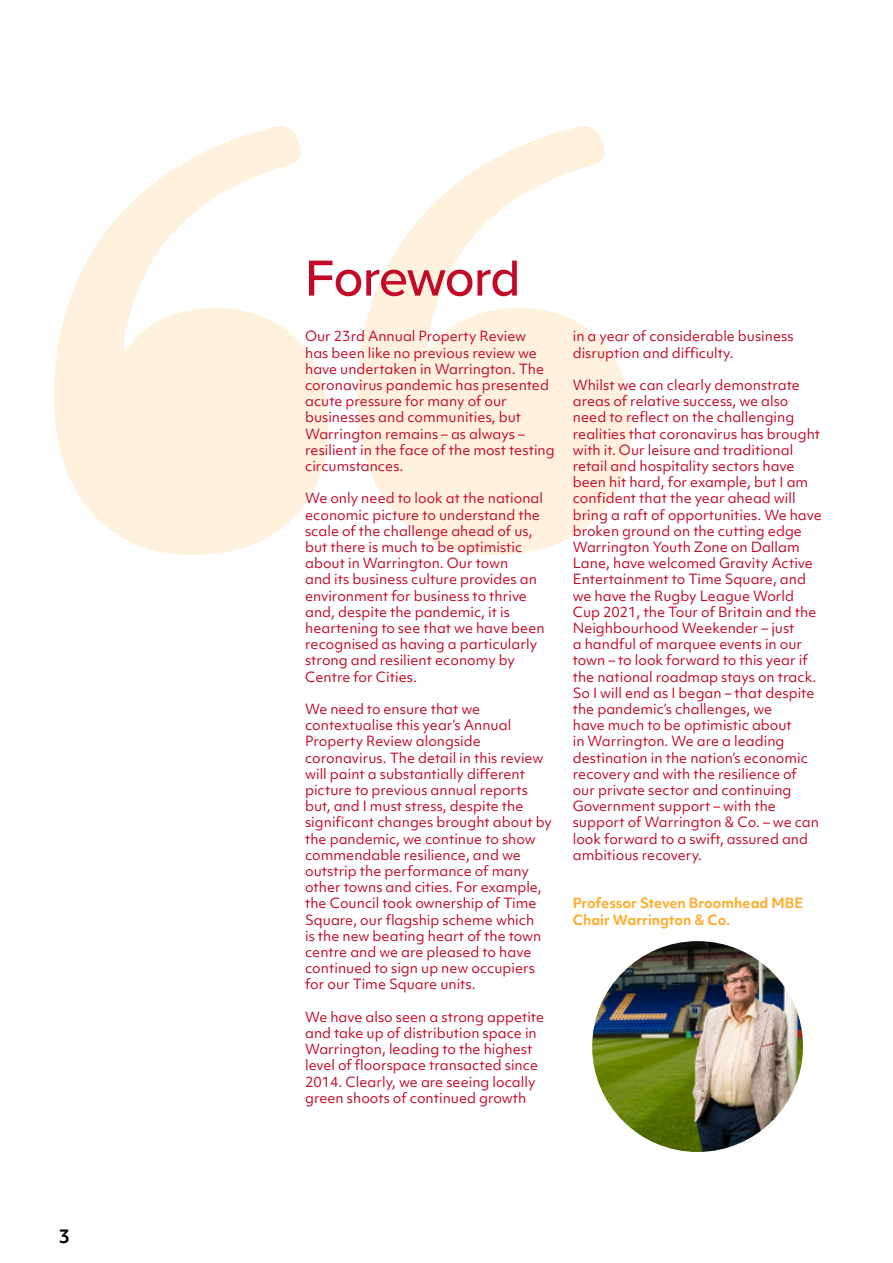
<style>
.page{position:relative;width:893px;height:1263px;background:#fff}
.page>*{position:absolute;margin:0;border:0;box-sizing:border-box;transform-origin:0 0}
.t1{font:500 52.5px "Proxima Nova";letter-spacing:-.025em;color:#c20a26}
.t2{font:700 18px "Objektiv Mk 1";color:#000}
.t3{font:13.5px/16.2px "Objektiv Mk 1";color:#c20a26}
.t4{font:700 13.5px/16.2px "Objektiv Mk 1";color:#ffab29}
</style>
<div class="page">
<svg style="left:54px;top:126px;width:578px;height:429px;fill:#fff1dd"></svg>
<img style="left:592px;top:941px;width:211px;height:211px;border-radius:105px">
<h2 class="t2" style="left:59px;top:1223px;width:13px">3</h2>
<h1 class="t1" style="left:305px;top:239px;width:217px">Foreword</h1>
<p class="t3" style="left:305px;top:328px;width:251px">Our 23rd Annual Property Review<br>has been like no previous review we have undertaken in Warrington. The coronavirus pandemic has presented acute pressure for many of our businesses and communities, but<br>Warrington remains – as always – resilient in the face of the most testing circumstances.</p>
<p class="t3" style="left:305px;top:490px;width:241px">We only need to look at the national economic picture to understand the scale of the challenge ahead of us, but there is much to be optimistic about in Warrington. Our town<br>and its business culture provides an environment for business to thrive and, despite the pandemic, it is heartening to see that we have been recognised as having a particularly strong and resilient economy by<br>Centre for Cities.</p>
<p class="t3" style="left:305px;top:701px;width:248px">We need to ensure that we contextualise this year’s Annual Property Review alongside coronavirus. The detail in this review will paint a substantially different picture to previous annual reports but, and I must stress, despite the significant changes brought about by the pandemic, we continue to show commendable resilience, and we outstrip the performance of many other towns and cities. For example, the Council took ownership of Time Square, our flagship scheme which<br>is the new beating heart of the town centre and we are pleased to have continued to sign up new occupiers for our Time Square units.</p>
<p class="t3" style="left:305px;top:1008px;width:240px">We have also seen a strong appetite and take up of distribution space in Warrington, leading to the highest level of floorspace transacted since 2014. Clearly, we are seeing locally green shoots of continued growth</p>
<p class="t3" style="left:573px;top:328px;width:222px">in a year of considerable business disruption and difficulty.</p>
<p class="t3" style="left:573px;top:377px;width:251px">Whilst we can clearly demonstrate areas of relative success, we also need to reflect on the challenging realities that coronavirus has brought with it. Our leisure and traditional retail and hospitality sectors have been hit hard, for example, but I am confident that the year ahead will bring a raft of opportunities. We have broken ground on the cutting edge Warrington Youth Zone on Dallam Lane, have welcomed Gravity Active Entertainment to Time Square, and we have the Rugby League World Cup 2021, the Tour of Britain and the Neighbourhood Weekender – just<br>a handful of marquee events in our town – to look forward to this year if the national roadmap stays on track.<br>So I will end as I began – that despite the pandemic’s challenges, we<br>have much to be optimistic about<br>in Warrington. We are a leading destination in the nation’s economic recovery and with the resilience of our private sector and continuing Government support – with the support of Warrington &amp; Co. – we can look forward to a swift, assured and ambitious recovery.</p>
<p class="t4" style="left:573px;top:895px;width:232px">Professor Steven Broomhead MBE<br>Chair Warrington &amp; Co.</p>
</div>
